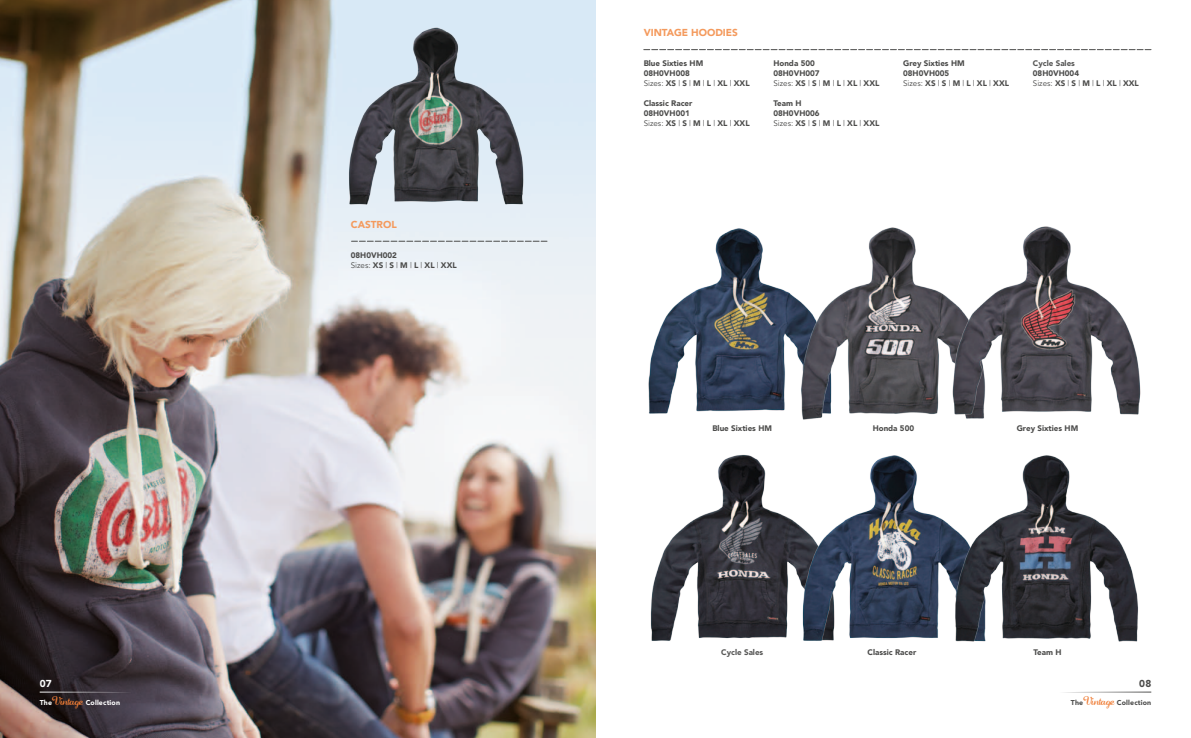
<style>
.page{position:relative;width:1191px;height:738px;background:#fff}
.page>*{position:absolute;margin:0;border:0;box-sizing:border-box;transform-origin:0 0}
.t1{font:900 10px "Avenir";color:#f49a5d}
.t2{font:900 10px "Avenir";color:#4b4b4a}
.t3{font:900 10px "Avenir";color:#fff}
.t4{font:900 8px/10px "Avenir";color:#4b4b4a}
.t5{font:900 8px "Avenir";color:#575756}
.t6{font:900 7px "Avenir";letter-spacing:.02em;color:#4b4b4a}
.t7{font:900 7px "Avenir";letter-spacing:.02em;color:#fff}
.s1{font-family:"Lauren Script";font-weight:400;font-size:9px;color:#ef7d36}
.s2{font-weight:400}
</style>
<div class="page">
<img style="left:648px;top:228px;width:144px;height:186px">
<img style="left:792px;top:227px;width:154px;height:193px">
<img style="left:946px;top:226px;width:195px;height:193px">
<img style="left:650px;top:454px;width:144px;height:187px">
<img style="left:794px;top:455px;width:149px;height:186px">
<img style="left:943px;top:455px;width:196px;height:187px">
<img style="left:0;top:0;width:595px;height:737px">
<img style="left:340px;top:21px;width:190px;height:187px">
<svg style="left:643px;top:49px;width:508px;height:1px"></svg>
<svg style="left:351px;top:241px;width:196px;height:1px"></svg>
<svg style="left:1085px;top:691px;width:66px;height:1px"></svg>
<svg style="left:40px;top:691px;width:92px;height:1px"></svg>
<p class="t3" style="left:40px;top:676px;width:14px">07</p>
<p class="t7" style="left:40px;top:697px;width:82px">The<span class="s1">Vintage</span> Collection</p>
<p class="t1" style="left:351px;top:218px;width:15px">Castr</p>
<p class="t1" style="left:383px;top:218px;width:15px">ol</p>
<p class="t4" style="left:351px;top:249px;width:97px">08H0VH002<br><span class="s2">Sizes:</span> XS <span class="s2">|</span> S <span class="s2">|</span> M <span class="s2">|</span> L <span class="s2">|</span> XL <span class="s2">|</span> XXL</p>
<p class="t1" style="left:643px;top:26px;width:26px">vi ntag</p>
<p class="t1" style="left:682px;top:26px;width:58px">e HOODIES</p>
<p class="t4" style="left:643px;top:58px;width:97px">Blue Sixties HM<br>08H0VH008<br><span class="s2">Sizes:</span> XS <span class="s2">|</span> S <span class="s2">|</span> M <span class="s2">|</span> L <span class="s2">|</span> XL <span class="s2">|</span> XXL</p>
<p class="t4" style="left:643px;top:98px;width:97px">Classic Racer<br>08H0VH001<br><span class="s2">Sizes:</span> XS <span class="s2">|</span> S <span class="s2">|</span> M <span class="s2">|</span> L <span class="s2">|</span> XL <span class="s2">|</span> XXL</p>
<p class="t4" style="left:773px;top:58px;width:97px">Honda 500<br>08H0VH007<br><span class="s2">Sizes:</span> XS <span class="s2">|</span> S <span class="s2">|</span> M <span class="s2">|</span> L <span class="s2">|</span> XL <span class="s2">|</span> XXL</p>
<p class="t4" style="left:773px;top:98px;width:97px">Team H<br>08H0VH006<br><span class="s2">Sizes:</span> XS <span class="s2">|</span> S <span class="s2">|</span> M <span class="s2">|</span> L <span class="s2">|</span> XL <span class="s2">|</span> XXL</p>
<p class="t4" style="left:903px;top:58px;width:97px">Grey Sixties HM<br>08H0VH005<br><span class="s2">Sizes:</span> XS <span class="s2">|</span> S <span class="s2">|</span> M <span class="s2">|</span> L <span class="s2">|</span> XL <span class="s2">|</span> XXL</p>
<p class="t5" style="left:1033px;top:58px;width:44px">Cycle Sales</p>
<p class="t4" style="left:1033px;top:68px;width:97px">08H0VH004<br><span class="s2">Sizes:</span> XS <span class="s2">|</span> S <span class="s2">|</span> M <span class="s2">|</span> L <span class="s2">|</span> XL <span class="s2">|</span> XXL</p>
<p class="t4" style="left:712px;top:422px;width:61px">Blue Sixties HM</p>
<p class="t4" style="left:872px;top:422px;width:43px">Honda 500</p>
<p class="t4" style="left:1016px;top:422px;width:63px">Grey Sixties HM</p>
<p class="t5" style="left:721px;top:647px;width:44px">Cycle Sales</p>
<p class="t4" style="left:867px;top:646px;width:50px">Classic Racer</p>
<p class="t4" style="left:1033px;top:646px;width:29px">Team H</p>
<p class="t2" style="left:1139px;top:676px;width:14px">08</p>
<p class="t6" style="left:1071px;top:697px;width:82px">The<span class="s1">Vintage</span> Collection</p>
</div>
